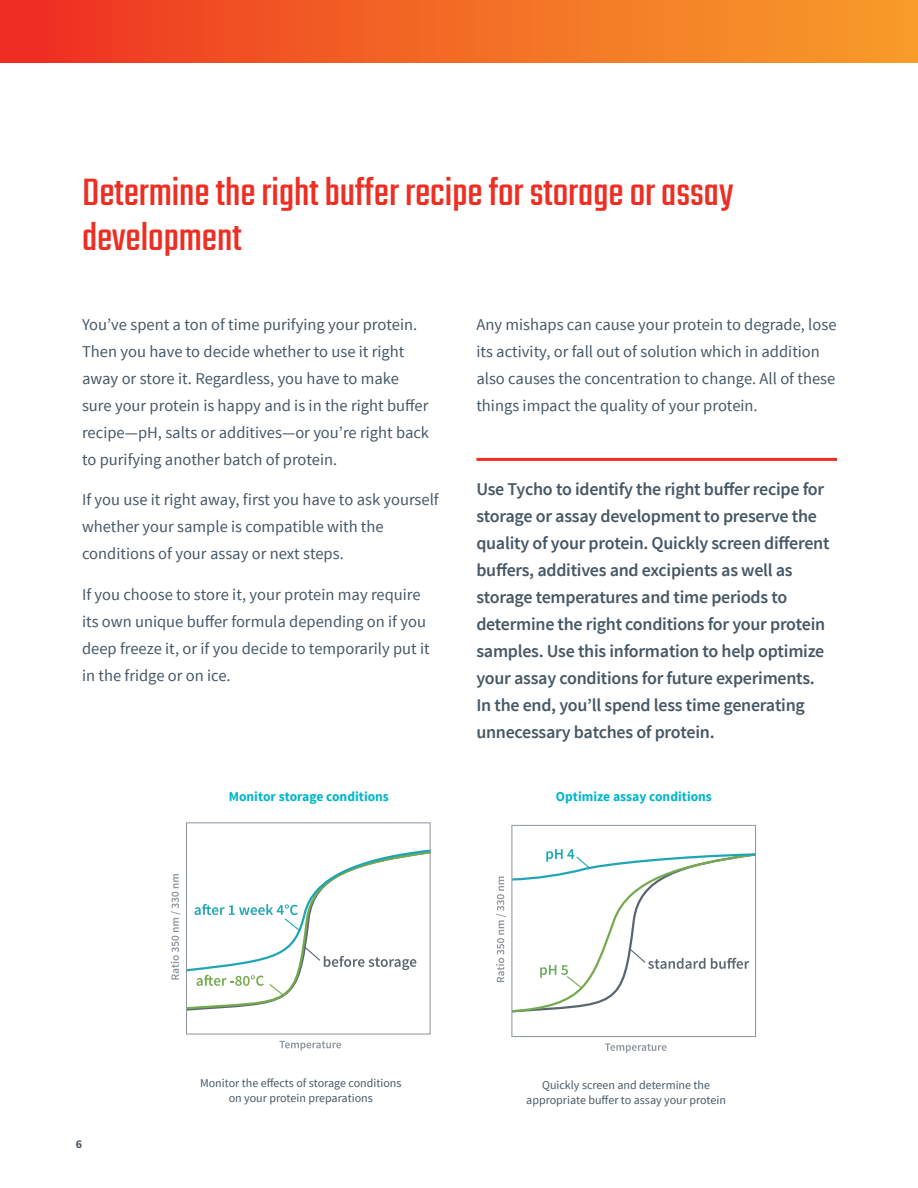
<style>
.page{position:relative;width:918px;height:1188px;background:#fff}
.page>*{position:absolute;margin:0;border:0;box-sizing:border-box;transform-origin:0 0}
._1__Header{font:42px/45px "Teko";color:#ee2e22}
._3__Text{font:600 18px/27px "Source Sans Pro";letter-spacing:-.015em;color:#475865}
._3__Text-2{font:16.5px/27px "Source Sans Pro";color:#475865}
._3__Text-3{font:700 13.5px "Source Sans Pro";color:#00b6c8}
._3__Text-4{font:12px/15px "Source Sans Pro";color:#475865;text-align:center}
.t1{font:700 12px "Source Sans Pro";color:#475865}
</style>
<div class="page">
<div style="left:0;top:0;width:918px;height:63px;background:linear-gradient(to right,#ee3022,#f7a12a)"></div>
<hr style="left:917px;top:0;width:1px;height:63px;background:#f89c28">
<hr style="left:476px;top:458px;width:361px;height:3px;background:#ee2e22">
<div style="left:186px;top:822px;width:245px;height:213px;border:1px solid #8d949b"></div>
<svg style="left:279px;top:1041px;width:62px;height:9px"></svg>
<svg style="left:171px;top:848px;width:260px;height:164px"></svg>
<div style="left:511px;top:825px;width:245px;height:212px;border:1px solid #8d949b"></div>
<svg style="left:605px;top:1043px;width:62px;height:10px"></svg>
<svg style="left:496px;top:849px;width:260px;height:165px"></svg>
<p class="_1__Header" style="left:82px;top:173px;width:653px">Determine the right buffer recipe for storage or assay development</p>
<p class="_3__Text-2" style="left:82px;top:311px;width:349px">You’ve spent a ton of time purifying your protein.<br>Then you have to decide whether to use it right away or store it. Regardless, you have to make sure your protein is happy and is in the right buffer recipe—pH, salts or additives—or you’re right back to purifying another batch of protein.</p>
<p class="_3__Text-2" style="left:82px;top:486px;width:358px">If you use it right away, first you have to ask yourself whether your sample is compatible with the conditions of your assay or next steps.</p>
<p class="_3__Text-2" style="left:82px;top:581px;width:349px">If you choose to store it, your protein may require its own unique buffer formula depending on if you deep freeze it, or if you decide to temporarily put it in the fridge or on ice.</p>
<p class="_3__Text-3" style="left:229px;top:788px;width:162px">Monitor storage conditions</p>
<p class="_3__Text-2" style="left:476px;top:311px;width:362px">Any mishaps can cause your protein to degrade, lose its activity, or fall out of solution which in addition also causes the concentration to change. All of these things impact the quality of your protein.</p>
<p class="_3__Text" style="left:476px;top:476px;width:355px">Use Tycho to identify the right buffer recipe for storage or assay development to preserve the quality of your protein. Quickly screen different buffers, additives and excipients as well as storage temperatures and time periods to determine the right conditions for your protein samples. Use this information to help optimize your assay conditions for future experiments.<br>In the end, you’ll spend less time generating unnecessary batches of protein.</p>
<p class="_3__Text-3" style="left:556px;top:788px;width:157px">Optimize assay conditions</p>
<p class="t1" style="left:76px;top:1136px;width:8px">6</p>
<p class="_3__Text-4" style="left:200px;top:1076px;width:203px">Monitor the effects of storage conditions on your protein preparations</p>
<p class="_3__Text-4" style="left:526px;top:1077px;width:201px">Quickly screen and determine the appropriate buffer to assay your protein</p>
</div>
